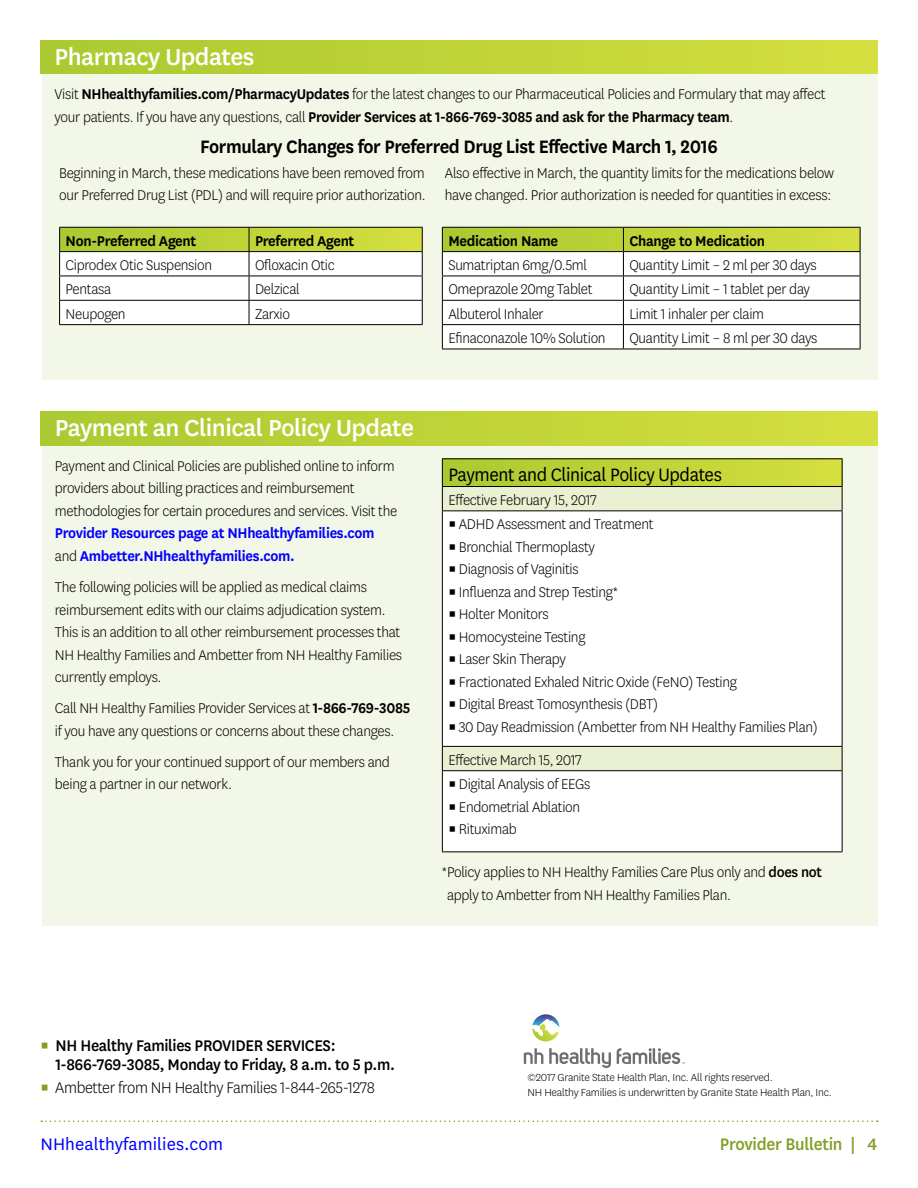
<style>
.page{position:relative;width:918px;height:1188px;background:#fff}
.page>*{position:absolute;margin:0;border:0;box-sizing:border-box;transform-origin:0 0}
.t1{font:500 27px "National";letter-spacing:-.02em;color:#fff}
.t2{font:600 21px "National";letter-spacing:-.02em;color:#000;scale:.95 1}
.t3{font:21px "National";letter-spacing:-.02em;color:#000;scale:.95 1}
.t4{font:19.5px "National";letter-spacing:.005em;color:#00f}
.t5{font:500 19.5px "National";letter-spacing:-.015em;color:#839e25;scale:.95 1}
.t6{font:500 18px "National";letter-spacing:-.02em;color:#000;scale:.95 1}
.t7{font:300 18px "National";letter-spacing:-.02em;color:#000;scale:.95 1}
.t8{font:300 16.5px/22.5px "National";letter-spacing:-.02em;color:#000;scale:.95 1}
.t9{font:600 16.5px "National";letter-spacing:-.02em;color:#000;scale:.95 1}
.t10{font:300 12px/15px "National";letter-spacing:-.02em;color:#000}
.s1{font-weight:600}
.s2{font-weight:600;color:#00f}
.s3{font-weight:500}
.s4{font-weight:400;color:#839e25}
.s5{color:#839e25}
</style>
<div class="page">
<svg style="left:41px;top:1120px;width:837px;height:2px"></svg>
<div style="left:42px;top:412px;width:836px;height:514px;background:#f3f7e7"></div>
<div style="left:42px;top:40px;width:836px;height:340px;background:#f3f7e7"></div>
<div style="left:40px;top:40px;width:838px;height:34px;background:linear-gradient(to right,#aac930,#d5df3f)"></div>
<div style="left:40px;top:412px;width:838px;height:33px;background:linear-gradient(to right,#aac930,#d5df3f)"></div>
<svg style="left:59px;top:227px;width:364px;height:97px;background:#e3e8c3"></svg>
<hr style="left:59px;top:324px;width:190px;height:1px;background:#000">
<hr style="left:249px;top:324px;width:174px;height:1px;background:#000">
<svg style="left:442px;top:227px;width:419px;height:122px;background:#e6eacc"></svg>
<hr style="left:442px;top:349px;width:181px;height:1px;background:#000">
<hr style="left:623px;top:349px;width:237px;height:1px;background:#000">
<div style="left:442px;top:459px;width:400px;height:28px;background:linear-gradient(to right,#aac930,#d4df3f)"></div>
<div style="left:443px;top:487px;width:399px;height:23px;background:#eaf0d2"></div>
<svg style="left:443px;top:511px;width:399px;height:340px;background:#fdfdfb"></svg>
<hr style="left:442px;top:458px;width:400px;height:1px;background:#000">
<hr style="left:442px;top:486px;width:400px;height:1px;background:#000">
<svg style="left:442px;top:459px;width:1px;height:51px"></svg>
<svg style="left:842px;top:459px;width:1px;height:51px"></svg>
<hr style="left:442px;top:510px;width:400px;height:1px;background:#000">
<hr style="left:442px;top:511px;width:1px;height:235px;background:#000">
<hr style="left:842px;top:511px;width:1px;height:235px;background:#000">
<hr style="left:442px;top:746px;width:400px;height:1px;background:#000">
<svg style="left:442px;top:747px;width:1px;height:23px"></svg>
<svg style="left:842px;top:747px;width:1px;height:23px"></svg>
<hr style="left:442px;top:770px;width:400px;height:1px;background:#000">
<hr style="left:442px;top:771px;width:1px;height:80px;background:#000">
<hr style="left:842px;top:771px;width:1px;height:80px;background:#000">
<hr style="left:442px;top:851px;width:400px;height:1px;background:#000">
<svg style="left:524px;top:1048px;width:19px;height:16px"></svg>
<svg style="left:617px;top:1048px;width:68px;height:16px"></svg>
<svg style="left:532px;top:1014px;width:27px;height:27px"></svg>
<svg style="left:549px;top:1048px;width:62px;height:20px"></svg>
<h2 class="t1" style="left:55px;top:38px;width:201px">Pharmacy Updates</h2>
<p class="t8" style="left:55px;top:82px;width:813px">Visit <span class="s1">NHhealthyfamilies.com/PharmacyUpdates</span> for the latest changes to our Pharmaceutical Policies and Formulary that may affect your patients. If you have any questions, call <span class="s1">Provider Services at 1-866-769-3085 and ask for the Pharmacy team</span>.</p>
<h3 class="t2" style="left:200px;top:132px;width:546px">Formulary Changes for Preferred Drug List Effective March 1, 2016</h3>
<p class="t8" style="left:59px;top:161px;width:387px">Beginning in March, these medications have been removed from our Preferred Drug List (PDL) and will require prior authorization.</p>
<p class="t9" style="left:66px;top:229px;width:139px">Non-Preferred Agent</p>
<p class="t9" style="left:255px;top:229px;width:106px">Preferred Agent</p>
<p class="t8" style="left:66px;top:253px;width:156px">Ciprodex Otic Suspension</p>
<p class="t8" style="left:255px;top:253px;width:86px">Ofloxacin Otic</p>
<p class="t8" style="left:66px;top:278px;width:50px">Pentasa</p>
<p class="t8" style="left:255px;top:278px;width:48px">Delzical</p>
<p class="t8" style="left:66px;top:302px;width:65px">Neupogen</p>
<p class="t8" style="left:255px;top:302px;width:39px">Zarxio</p>
<p class="t8" style="left:445px;top:161px;width:411px">Also effective in March, the quantity limits for the medications below have changed. Prior authorization is needed for quantities in excess:</p>
<p class="t9" style="left:448px;top:229px;width:117px">Medication Name</p>
<p class="t9" style="left:629px;top:229px;width:144px">Change to Medication</p>
<p class="t8" style="left:448px;top:253px;width:147px">Sumatriptan 6mg/0.5ml</p>
<p class="t8" style="left:629px;top:253px;width:199px">Quantity Limit – 2 ml per 30 days</p>
<p class="t8" style="left:448px;top:278px;width:153px">Omeprazole 20mg Tablet</p>
<p class="t8" style="left:629px;top:278px;width:192px">Quantity Limit – 1 tablet per day</p>
<p class="t8" style="left:448px;top:302px;width:102px">Albuterol Inhaler</p>
<p class="t8" style="left:629px;top:302px;width:143px">Limit 1 inhaler per claim</p>
<p class="t8" style="left:448px;top:326px;width:167px">Efinaconazole 10% Solution</p>
<p class="t8" style="left:629px;top:326px;width:199px">Quantity Limit – 8 ml per 30 days</p>
<h2 class="t1" style="left:55px;top:410px;width:361px">Payment an Clinical Policy Update</h2>
<p class="t8" style="left:55px;top:454px;width:362px">Payment and Clinical Policies are published online to inform providers about billing practices and reimbursement methodologies for certain procedures and services. Visit the <span class="s2">Provider Resources page at NHhealthyfamilies.com </span>and <span class="s2">Ambetter.NHhealthyfamilies.com.</span></p>
<p class="t8" style="left:55px;top:575px;width:367px">The following policies will be applied as medical claims reimbursement edits with our claims adjudication system.<br>This is an addition to all other reimbursement processes that NH Healthy Families and Ambetter from NH Healthy Families currently employs.</p>
<p class="t8" style="left:55px;top:696px;width:376px">Call NH Healthy Families Provider Services at <span class="s1">1-866-769-3085 </span>if you have any questions or concerns about these changes.</p>
<p class="t8" style="left:55px;top:750px;width:354px">Thank you for your continued support of our members and being a partner in our network.</p>
<h3 class="t3" style="left:448px;top:460px;width:289px">Payment and Clinical Policy Updates</h3>
<p class="t8" style="left:448px;top:488px;width:158px">Effective February 15, 2017</p>
<p class="t8" style="left:448px;top:512px;width:218px">▪ ADHD Assessment and Treatment</p>
<p class="t8" style="left:448px;top:535px;width:156px">▪ Bronchial Thermoplasty</p>
<p class="t8" style="left:448px;top:557px;width:139px">▪ Diagnosis of Vaginitis</p>
<p class="t8" style="left:448px;top:580px;width:180px">▪ Influenza and Strep Testing*</p>
<p class="t8" style="left:448px;top:602px;width:107px">▪ Holter Monitors</p>
<p class="t8" style="left:448px;top:625px;width:146px">▪ Homocysteine Testing</p>
<p class="t8" style="left:448px;top:647px;width:125px">▪ Laser Skin Therapy</p>
<p class="t8" style="left:448px;top:670px;width:305px">▪ Fractionated Exhaled Nitric Oxide (FeNO) Testing</p>
<p class="t8" style="left:448px;top:692px;width:223px">▪ Digital Breast Tomosynthesis (DBT)</p>
<p class="t8" style="left:448px;top:715px;width:390px">▪ 30 Day Readmission (Ambetter from NH Healthy Families Plan)</p>
<p class="t8" style="left:448px;top:748px;width:142px">Effective March 15, 2017</p>
<p class="t8" style="left:448px;top:772px;width:151px">▪ Digital Analysis of EEGs</p>
<p class="t8" style="left:448px;top:795px;width:140px">▪ Endometrial Ablation</p>
<p class="t8" style="left:448px;top:817px;width:74px">▪ Rituximab</p>
<p class="t8" style="left:447px;top:861px;width:396px;text-indent:-5px">* Policy applies to NH Healthy Families Care Plus only and <span class="s3">does not </span>apply to Ambetter from NH Healthy Families Plan.</p>
<p class="t6" style="left:40px;top:1033px;width:312px"><span class="s4">▪</span> NH Healthy Families PROVIDER SERVICES:</p>
<p class="t6" style="left:56px;top:1052px;width:359px">1-866-769-3085, Monday to Friday, 8 a.m. to 5 p.m.</p>
<p class="t7" style="left:40px;top:1076px;width:353px"><span class="s5">▪</span> Ambetter from NH Healthy Families 1-844-265-1278</p>
<p class="t10" style="left:528px;top:1069px;width:306px">©2017 Granite State Health Plan, Inc. All rights reserved.<br>NH Healthy Families is underwritten by Granite State Health Plan, Inc.</p>
<p class="t4" style="left:40px;top:1132px;width:184px">NHhealthyfamilies.com</p>
<p class="t5" style="left:720px;top:1131px;width:167px">Provider Bulletin | 4</p>
</div>
